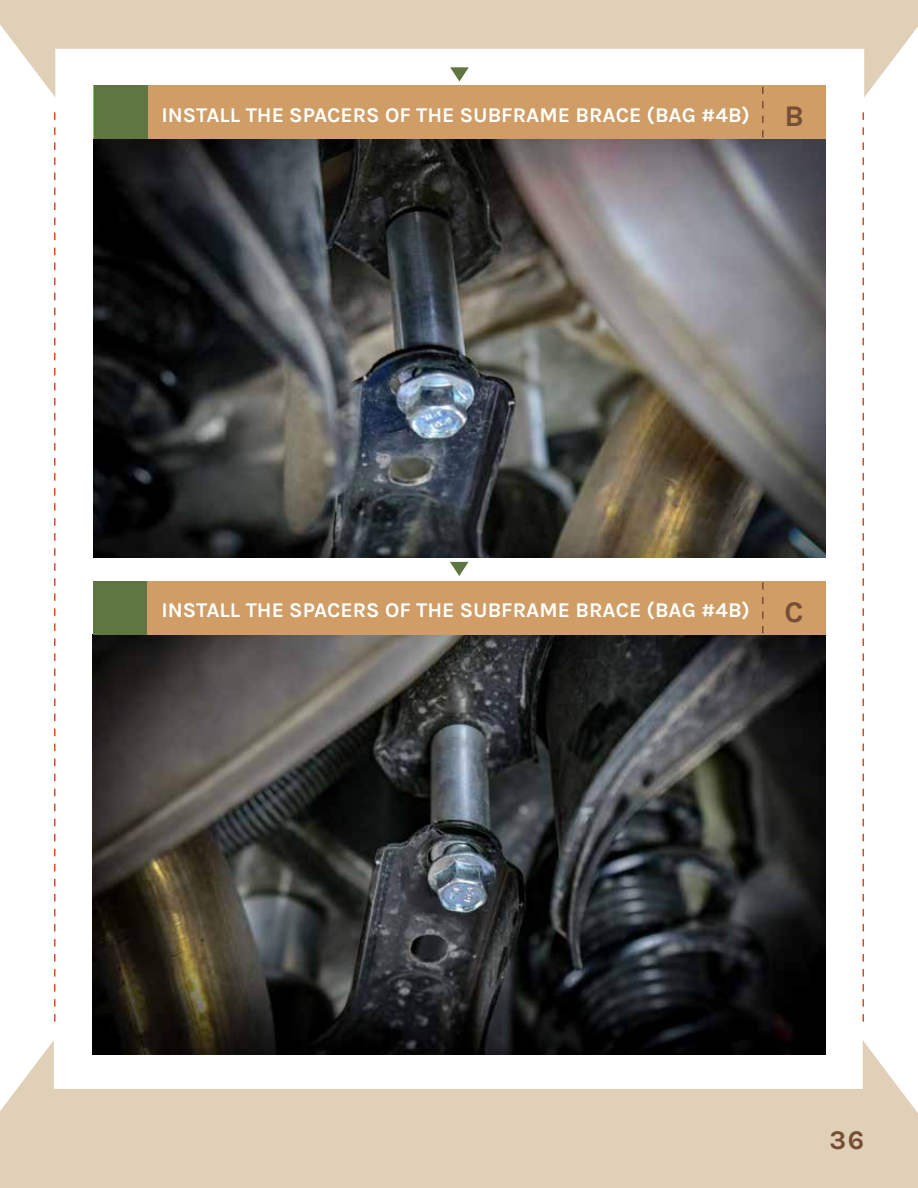
<style>
.page{position:relative;width:918px;height:1188px;background:#fff}
.page>*{position:absolute;margin:0;border:0;box-sizing:border-box;transform-origin:0 0}
.t1{font:700 30px "Karla";color:#764e35}
.t2{font:700 27px "Karla";color:#764e35}
.t3{font:700 21px "Karla";color:#fff}
</style>
<div class="page">
<svg style="left:0;top:1040px;width:918px;height:148px;fill:#e1d0b8"></svg>
<svg style="left:54px;top:112px;width:2px;height:910px"></svg>
<svg style="left:862px;top:112px;width:2px;height:910px"></svg>
<svg style="left:0;top:0;width:918px;height:98px;fill:#e1d0b8"></svg>
<img style="left:93px;top:635px;width:732px;height:420px">
<img style="left:94px;top:139px;width:732px;height:418px">
<div style="left:94px;top:85px;width:732px;height:54px;background:#cf9d65"></div>
<svg style="left:450px;top:562px;width:19px;height:14px"></svg>
<svg style="left:450px;top:67px;width:19px;height:15px"></svg>
<div style="left:93px;top:581px;width:733px;height:54px;background:#cf9d65"></div>
<div style="left:94px;top:85px;width:53px;height:54px;background:#5f7643"></div>
<div style="left:93px;top:581px;width:54px;height:54px;background:#5f7643"></div>
<svg style="left:762px;top:87px;width:2px;height:51px"></svg>
<svg style="left:762px;top:582px;width:2px;height:51px"></svg>
<p class="t3" style="left:161px;top:103px;width:590px">INSTALL THE SPACERS OF THE SUBFRAME BRACE (BAG #4B)</p>
<h1 class="t1" style="left:784px;top:99px;width:21px">B</h1>
<p class="t3" style="left:161px;top:598px;width:590px">INSTALL THE SPACERS OF THE SUBFRAME BRACE (BAG #4B)</p>
<h1 class="t1" style="left:785px;top:595px;width:21px">C</h1>
<p class="t2" style="left:830px;top:1124px;width:36px">36</p>
</div>
